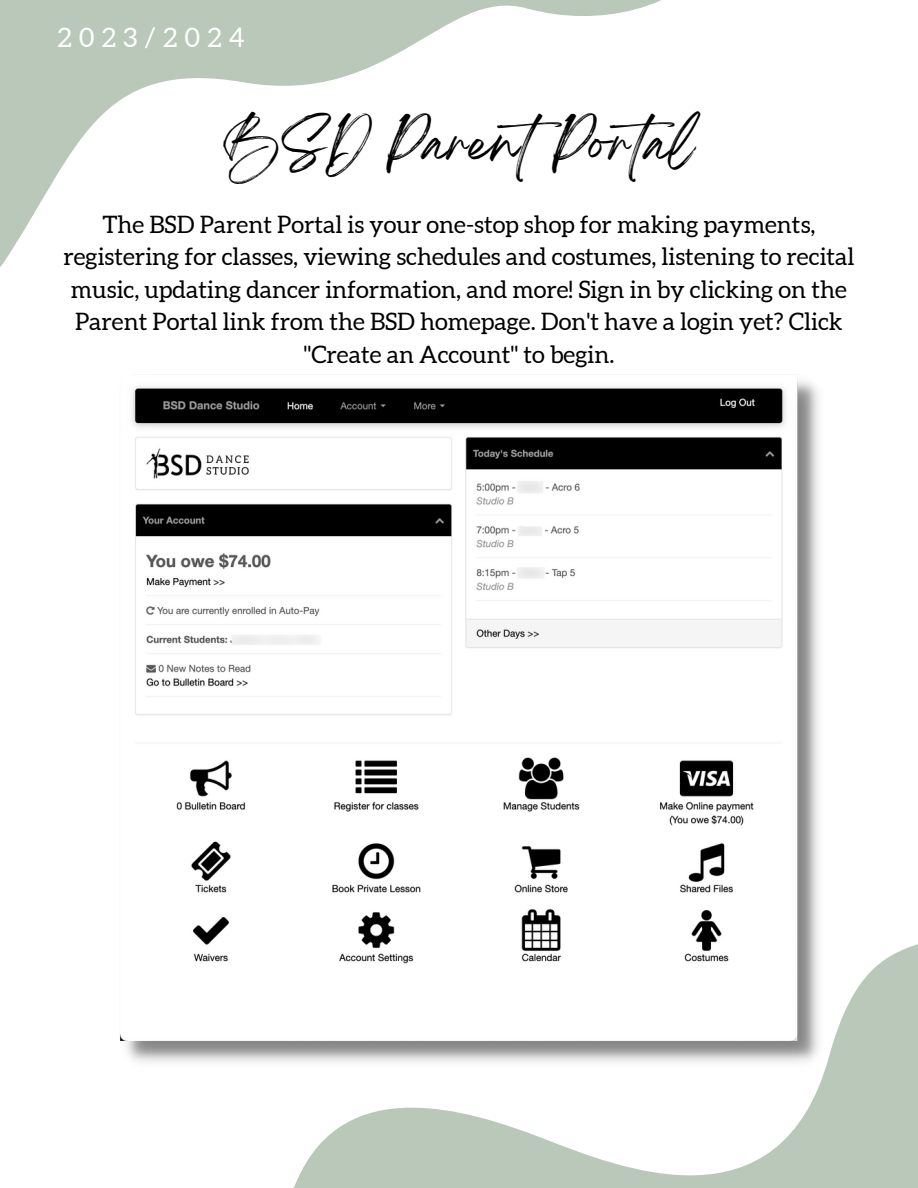
<style>
.page{position:relative;width:918px;height:1188px;background:#fff}
.page>*{position:absolute;margin:0;border:0;box-sizing:border-box;transform-origin:0 0}
.t1{font:46.2px "Breathing";color:#000}
.t2{font:27px "Aleo";letter-spacing:.265em;color:#fff}
.t3{font:24px/32.7px "Aleo";color:#000;text-align:center}
</style>
<div class="page">
<svg style="left:0;top:0;width:661px;height:267px"></svg>
<svg style="left:293px;top:944px;width:625px;height:244px;fill:#b9c8b9"></svg>
<img style="left:120px;top:375px;width:706px;height:696px">
<p class="t2" style="left:57px;top:22px;width:189px">2023/2024</p>
<h1 class="t1" style="left:224px;top:129px;width:474px">BSD ParentPortal</h1>
<p class="t3" style="left:63px;top:209px;width:793px">The BSD Parent Portal is your one-stop shop for making payments, registering for classes, viewing schedules and costumes, listening to recital music, updating dancer information, and more! Sign in by clicking on the Parent Portal link from the BSD homepage. Don't have a login yet? Click "Create an Account" to begin.</p>
</div>
